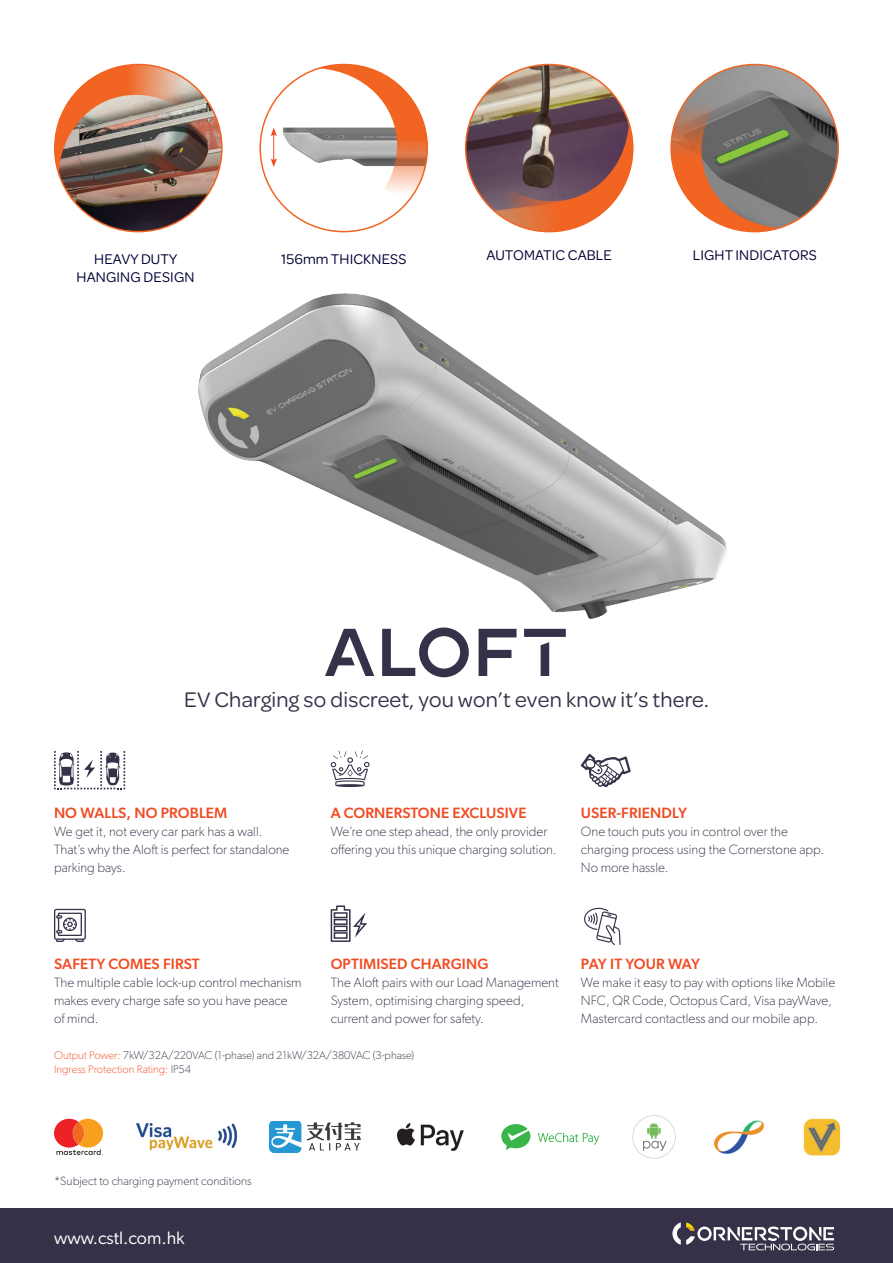
<style>
.page{position:relative;width:893px;height:1263px;background:#fff}
.page>*{position:absolute;margin:0;border:0;box-sizing:border-box;transform-origin:0 0}
.t1{font:67.5px "Conneqt";letter-spacing:.01em;color:#363148}
.t2{font:22.5px "Omnes";letter-spacing:.01em;color:#363148}
.t3{font:18px "Gibson";color:#fff}
.t4{font:500 15px "Gibson";letter-spacing:.01em;color:#f04c24}
.t5{font:15px "Omnes";letter-spacing:.01em;color:#000035}
.t6{font:500 15px "Gibson";letter-spacing:-.025em;color:#f04c24}
.t7{font:100 13.5px/18px "Gibson";color:#363148}
.t8{font:100 12px "Gibson";color:#363148}
.t9{font:100 11.25px "Gibson";color:#363148}
.t10{font:100 11.25px "Gibson";color:#f04c24}
.s1{color:#f04c24}
.s2{color:#363148}
</style>
<div class="page">
<div style="left:0;top:1209px;width:893px;height:54px;background:#363148"></div>
<svg style="left:672px;top:1222px;width:162px;height:28px"></svg>
<svg style="left:584px;top:908px;width:36px;height:37px"></svg>
<img style="left:198px;top:293px;width:530px;height:326px">
<img style="left:466px;top:65px;width:167px;height:167px;border-radius:84px">
<svg style="left:491px;top:123px;width:142px;height:109px"></svg>
<img style="left:55px;top:65px;width:167px;height:167px;border-radius:84px">
<img style="left:55px;top:65px;width:142px;height:108px">
<img style="left:261px;top:128px;width:144px;height:104px">
<svg style="left:319px;top:65px;width:108px;height:141px"></svg>
<img style="left:671px;top:65px;width:167px;height:167px;border-radius:84px">
<svg style="left:671px;top:90px;width:108px;height:142px"></svg>
<svg style="left:54px;top:909px;width:32px;height:33px"></svg>
<svg style="left:54px;top:751px;width:71px;height:38px"></svg>
<svg style="left:331px;top:750px;width:39px;height:37px"></svg>
<svg style="left:581px;top:754px;width:50px;height:33px"></svg>
<svg style="left:330px;top:905px;width:37px;height:37px"></svg>
<img style="left:270px;top:1122px;width:91px;height:30px">
<svg style="left:632px;top:1115px;width:44px;height:43px"></svg>
<img style="left:714px;top:1120px;width:50px;height:34px">
<svg style="left:501px;top:1124px;width:29px;height:25px"></svg>
<svg style="left:538px;top:1133px;width:61px;height:12px"></svg>
<svg style="left:54px;top:1119px;width:49px;height:36px"></svg>
<img style="left:397px;top:1123px;width:67px;height:28px">
<img style="left:136px;top:1124px;width:101px;height:26px">
<img style="left:803px;top:1118px;width:38px;height:38px">
<svg style="left:271px;top:128px;width:6px;height:39px"></svg>
<p class="t5" style="left:94px;top:249px;width:85px">HEAVY DUTY</p>
<p class="t5" style="left:486px;top:245px;width:127px">AUTOMATIC CABLE</p>
<p class="t5" style="left:77px;top:267px;width:119px">HANGING DESIGN</p>
<p class="t5" style="left:281px;top:249px;width:127px">156mm THICKNESS</p>
<p class="t5" style="left:693px;top:245px;width:125px">LIGHT INDICATORS</p>
<p class="t1" style="left:324px;top:608px;width:246px">ALOFT</p>
<p class="t2" style="left:184px;top:684px;width:526px">EV Charging so discreet, you won’t even know it’s there.</p>
<p class="t4" style="left:54px;top:804px;width:175px">NO WALLS, NO PROBLEM</p>
<p class="t7" style="left:54px;top:822px;width:210px">We get it, not every car park has a wall.</p>
<p class="t7" style="left:54px;top:840px;width:237px">That’s why the Aloft is perfect for standalone parking bays.</p>
<p class="t4" style="left:331px;top:804px;width:197px">A CORNERSTONE EXCLUSIVE</p>
<p class="t7" style="left:331px;top:822px;width:228px">We’re one step ahead, the only provider offering you this unique charging solution.</p>
<p class="t4" style="left:581px;top:804px;width:108px">USER-FRIENDLY</p>
<p class="t7" style="left:581px;top:822px;width:208px">One touch puts you in control over the</p>
<p class="t7" style="left:581px;top:840px;width:245px">charging process using the Cornerstone app.</p>
<p class="t7" style="left:581px;top:858px;width:89px">No more hassle.</p>
<p class="t4" style="left:54px;top:955px;width:147px">SAFETY COMES FIRST</p>
<p class="t7" style="left:54px;top:973px;width:249px">The multiple cable lock-up control mechanism makes every charge safe so you have peace<br>of mind.</p>
<p class="t4" style="left:331px;top:955px;width:159px">OPTIMISED CHARGING</p>
<p class="t7" style="left:331px;top:973px;width:230px">The Aloft pairs with our Load Management<br>System, optimising charging speed,</p>
<p class="t7" style="left:331px;top:1009px;width:155px">current and power for safety.</p>
<p class="t9" style="left:54px;top:1048px;width:362px"><span class="s1">Output Power:</span> 7kW/32A/220VAC (1-phase) and 21kW/32A/380VAC (3-phase)</p>
<p class="t10" style="left:54px;top:1062px;width:139px">Ingress Protection Rating: <span class="s2">IP54</span></p>
<p class="t6" style="left:581px;top:955px;width:121px">PAY IT YOUR WAY</p>
<p class="t7" style="left:581px;top:973px;width:256px">We make it easy to pay with options like Mobile<br>NFC, QR Code, Octopus Card, Visa payWave,<br>Mastercard contactless and our mobile app.</p>
<p class="t8" style="left:54px;top:1173px;width:199px">*Subject to charging payment conditions</p>
<p class="t3" style="left:54px;top:1226px;width:132px">www.cstl.com.hk</p>
</div>
